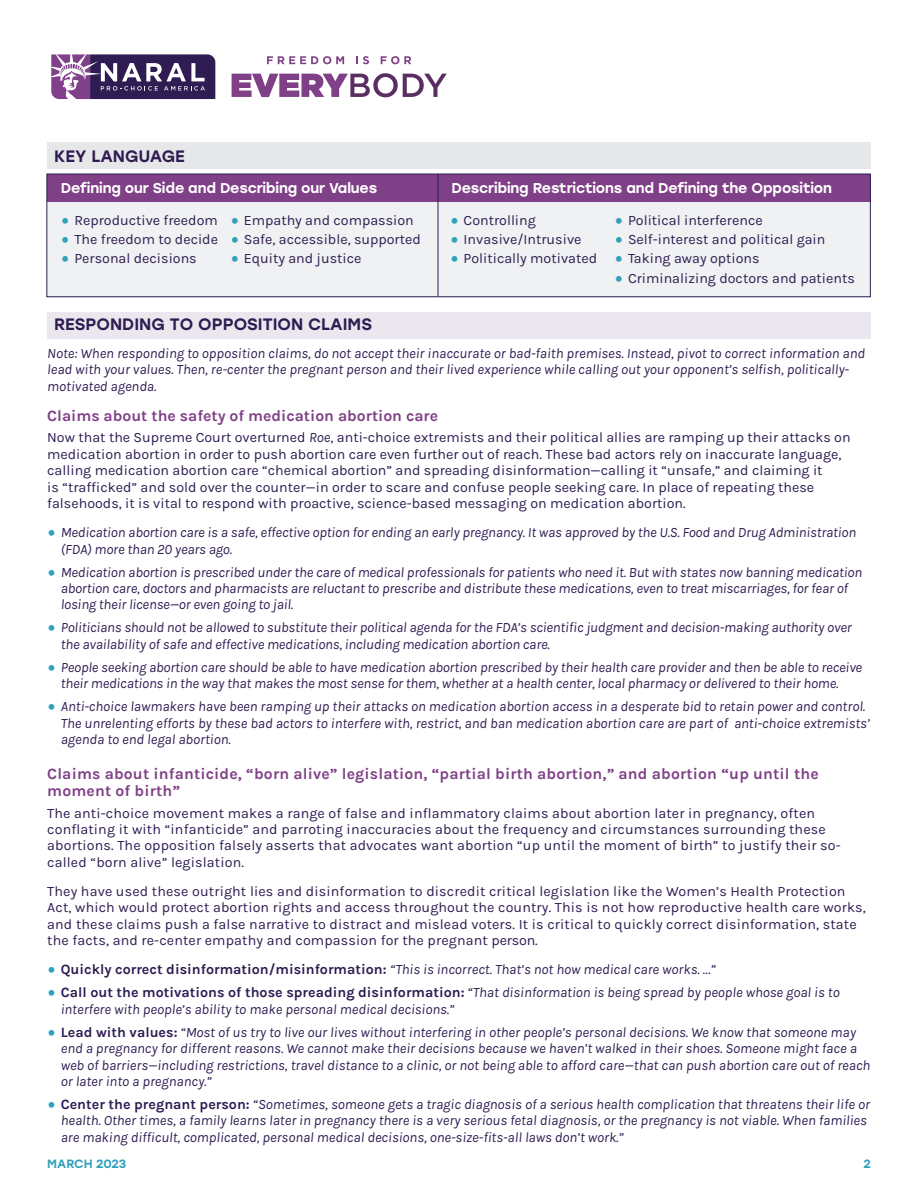
<style>
.page{position:relative;width:918px;height:1188px;background:#fff}
.page>*{position:absolute;margin:0;border:0;box-sizing:border-box;transform-origin:0 0}
.Paragraph_Style_1{font:500 16.5px "Stolzl";color:#2e1c52}
.t1{font:700 15.75px/16.5px "Karla";letter-spacing:.01em;color:#804087}
.t2{font:italic 14.25px/16.4px "Karla";color:#2e1c52}
.t3{font:14.25px/16.4px "Karla";color:#2e1c52}
.t4{font:500 14.25px "Stolzl";letter-spacing:-.01em;color:#fff}
.t5{font:500 12px "Stolzl";color:#30a1ba}
.s1{font-style:italic}
.s2{font-weight:700;font-style:normal}
</style>
<div class="page">
<svg style="left:267px;top:56px;width:77px;height:8px"></svg>
<svg style="left:356px;top:56px;width:13px;height:8px"></svg>
<svg style="left:381px;top:56px;width:30px;height:8px"></svg>
<svg style="left:232px;top:73px;width:215px;height:24px"></svg>
<svg style="left:51px;top:54px;width:164px;height:46px"></svg>
<div style="left:47px;top:174px;width:824px;height:123px;background:#f0f1f2"></div>
<div style="left:47px;top:174px;width:824px;height:28px;background:#804087"></div>
<div style="left:47px;top:312px;width:824px;height:27px;background:#eae8ee"></div>
<div style="left:47px;top:142px;width:824px;height:28px;background:#e6e7e9"></div>
<hr style="left:438px;top:174px;width:1px;height:122px;background:#2e1c52">
<div style="left:46px;top:174px;width:825px;height:123px;border:1px solid #2e1c52"></div>
<p class="Paragraph_Style_1" style="left:54px;top:145px;width:132px">KEY LANGUAGE</p>
<p class="t4" style="left:61px;top:178px;width:318px">Defining our Side and Describing our Values</p>
<p class="t4" style="left:452px;top:178px;width:382px">Describing Restrictions and Defining the Opposition</p>
<p class="t3" style="left:74px;top:211px;width:145px">Reproductive freedom</p>
<p class="t3" style="left:74px;top:230px;width:145px">The freedom to decide</p>
<p class="t3" style="left:74px;top:250px;width:124px">Personal decisions</p>
<p class="t3" style="left:244px;top:211px;width:171px">Empathy and compassion</p>
<p class="t3" style="left:244px;top:230px;width:179px">Safe, accessible, supported</p>
<p class="t3" style="left:244px;top:250px;width:119px">Equity and justice</p>
<p class="t3" style="left:464px;top:211px;width:74px">Controlling</p>
<p class="t3" style="left:464px;top:230px;width:119px">Invasive/Intrusive</p>
<p class="t3" style="left:464px;top:250px;width:135px">Politically motivated</p>
<p class="t3" style="left:628px;top:212px;width:136px">Political interference</p>
<p class="t3" style="left:628px;top:231px;width:199px">Self-interest and political gain</p>
<p class="t3" style="left:628px;top:250px;width:133px">Taking away options</p>
<p class="t3" style="left:628px;top:269px;width:228px">Criminalizing doctors and patients</p>
<p class="Paragraph_Style_1" style="left:54px;top:313px;width:320px">RESPONDING TO OPPOSITION CLAIMS</p>
<p class="t2" style="left:47px;top:344px;width:819px">Note: When responding to opposition claims, do not accept their inaccurate or bad-faith premises. Instead, pivot to correct information and lead with your values. Then, re-center the pregnant person and their lived experience while calling out your opponent’s selfish, politically&shy;motivated agenda.</p>
<p class="t1" style="left:47px;top:407px;width:392px">Claims about the safety of medication abortion care</p>
<p class="t3" style="left:47px;top:429px;width:805px">Now that the Supreme Court overturned <span class="s1">Roe</span>, anti-choice extremists and their political allies are ramping up their attacks on medication abortion in order to push abortion care even further out of reach. These bad actors rely on inaccurate language, calling medication abortion care “chemical abortion” and spreading disinformation—calling it “unsafe,” and claiming it<br>is “trafficked” and sold over the counter—in order to scare and confuse people seeking care. In place of repeating these falsehoods, it is vital to respond with proactive, science-based messaging on medication abortion.</p>
<p class="t2" style="left:61px;top:524px;width:797px">Medication abortion care is a safe, effective option for ending an early pregnancy. It was approved by the U.S. Food and Drug Administration (FDA) more than 20 years ago.</p>
<p class="t2" style="left:61px;top:563px;width:803px">Medication abortion is prescribed under the care of medical professionals for patients who need it. But with states now banning medication abortion care, doctors and pharmacists are reluctant to prescribe and distribute these medications, even to treat miscarriages, for fear of losing their license—or even going to jail.</p>
<p class="t2" style="left:61px;top:619px;width:793px">Politicians should not be allowed to substitute their political agenda for the FDA’s scientific judgment and decision-making authority over the availability of safe and effective medications, including medication abortion care.</p>
<p class="t2" style="left:61px;top:658px;width:803px">People seeking abortion care should be able to have medication abortion prescribed by their health care provider and then be able to receive their medications in the way that makes the most sense for them, whether at a health center, local pharmacy or delivered to their home.</p>
<p class="t2" style="left:61px;top:698px;width:811px">Anti-choice lawmakers have been ramping up their attacks on medication abortion access in a desperate bid to retain power and control.<br>The unrelenting efforts by these bad actors to interfere with, restrict, and ban medication abortion care are part of anti-choice extremists’ agenda to end legal abortion.</p>
<p class="t1" style="left:47px;top:765px;width:773px">Claims about infanticide, “born alive” legislation, “partial birth abortion,” and abortion “up until the moment of birth”</p>
<p class="t3" style="left:47px;top:804px;width:795px">The anti-choice movement makes a range of false and inflammatory claims about abortion later in pregnancy, often conflating it with “infanticide” and parroting inaccuracies about the frequency and circumstances surrounding these abortions. The opposition falsely asserts that advocates want abortion “up until the moment of birth” to justify their so&shy;called “born alive” legislation.</p>
<p class="t3" style="left:47px;top:883px;width:820px">They have used these outright lies and disinformation to discredit critical legislation like the Women’s Health Protection Act, which would protect abortion rights and access throughout the country. This is not how reproductive health care works, and these claims push a false narrative to distract and mislead voters. It is critical to quickly correct disinformation, state the facts, and re-center empathy and compassion for the pregnant person.</p>
<p class="t2" style="left:61px;top:961px;width:657px"><span class="s2">Quickly correct disinformation/misinformation:</span> “This is incorrect. That’s not how medical care works. …”</p>
<p class="t2" style="left:61px;top:984px;width:780px"><span class="s2">Call out the motivations of those spreading disinformation:</span> “That disinformation is being spread by people whose goal is to interfere with people’s ability to make personal medical decisions.”</p>
<p class="t2" style="left:61px;top:1023px;width:811px"><span class="s2">Lead with values:</span> “Most of us try to live our lives without interfering in other people’s personal decisions. We know that someone may end a pregnancy for different reasons. We cannot make their decisions because we haven’t walked in their shoes. Someone might face a web of barriers—including restrictions, travel distance to a clinic, or not being able to afford care—that can push abortion care out of reach or later into a pregnancy.”</p>
<p class="t2" style="left:61px;top:1096px;width:811px"><span class="s2">Center the pregnant person:</span> “Sometimes, someone gets a tragic diagnosis of a serious health complication that threatens their life or health. Other times, a family learns later in pregnancy there is a very serious fetal diagnosis, or the pregnancy is not viable. When families are making difficult, complicated, personal medical decisions, one-size-fits-all laws don’t work.”</p>
<p class="t5" style="left:47px;top:1155px;width:81px">MARCH 2023</p>
<p class="t5" style="left:863px;top:1155px;width:9px">2</p>
</div>
